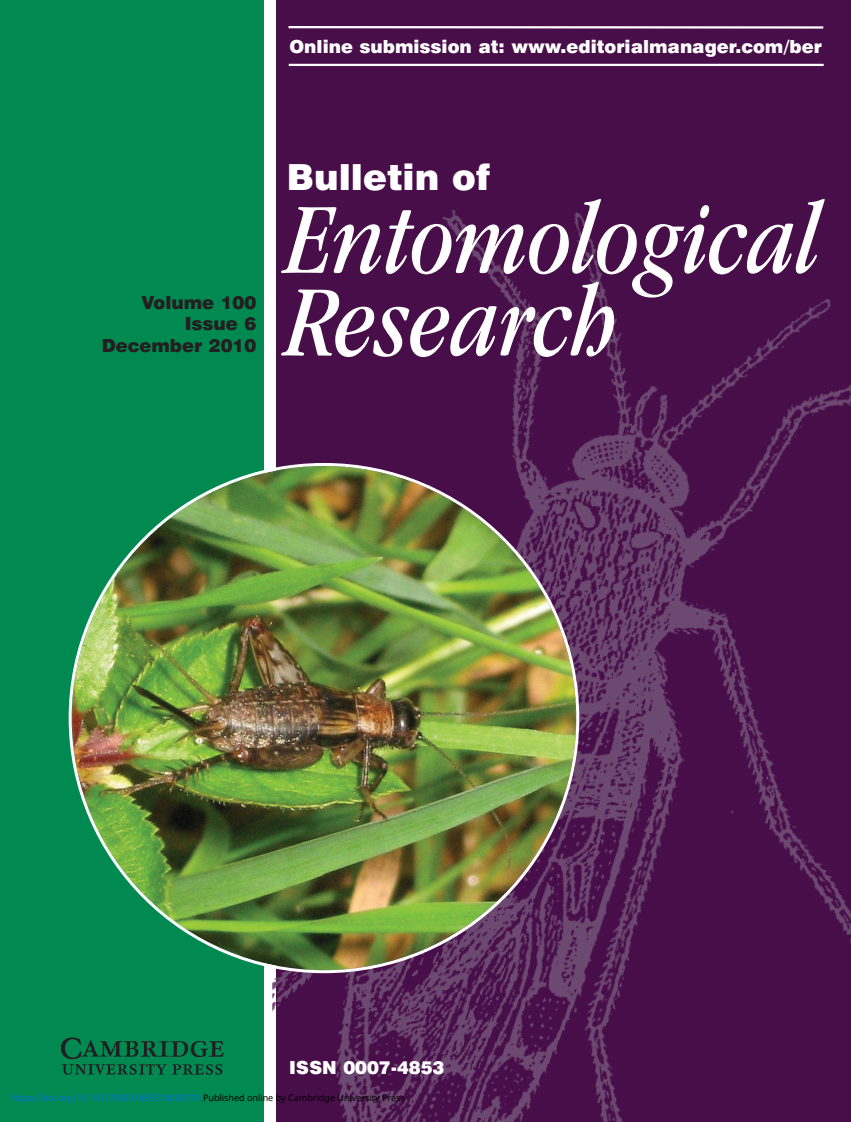
<style>
.page{position:relative;width:851px;height:1122px;background:#fff}
.page>*{position:absolute;margin:0;border:0;box-sizing:border-box;transform-origin:0 0}
.t1{font:italic condensed 105px/82.5px "Garamond IT Cby BT";color:#fff}
.t2{font:900 36px "Swiss 721 BT";color:#fff}
.t3{font:900 18px "Swiss 721 BT";color:#fff}
.t4{font:900 18px/21.6px "Swiss 721 BT";color:#231f20;text-align:right}
.t5{font:9px "Noto Sans";color:#0172cf}
.s1{color:#000}
</style>
<div class="page">
<div style="left:0;top:0;width:264px;height:1122px;background:#008a52"></div>
<div style="left:276px;top:0;width:574px;height:1122px;background:#480e4a"></div>
<img style="left:272px;top:209px;width:578px;height:913px">
<img style="left:61px;top:1037px;width:163px;height:38px">
<img style="left:69px;top:463px;width:510px;height:510px">
<hr style="left:289px;top:64px;width:534px;height:2px;background:#fff">
<hr style="left:288px;top:26px;width:535px;height:3px;background:#fff">
<h3 class="t3" style="left:289px;top:40px;width:534px">Online submission at: www.editorialmanager.com/ber</h3>
<h3 class="t4" style="left:102px;top:293px;width:156px">Volume 100<br>Issue 6<br>December 2010</h3>
<h2 class="t2" style="left:287px;top:165px;width:204px">Bulletin of</h2>
<h1 class="t1" style="left:287px;top:207px;width:535px">Entomological<br>Research</h1>
<h3 class="t3" style="left:289px;top:1061px;width:156px">ISSN 0007-4853</h3>
<p class="t5" style="left:12px;top:1091px;width:395px">https://doi.org/10.1017/S000748531000057X <span class="s1">Published online by Cambridge University Press</span></p>
</div>
